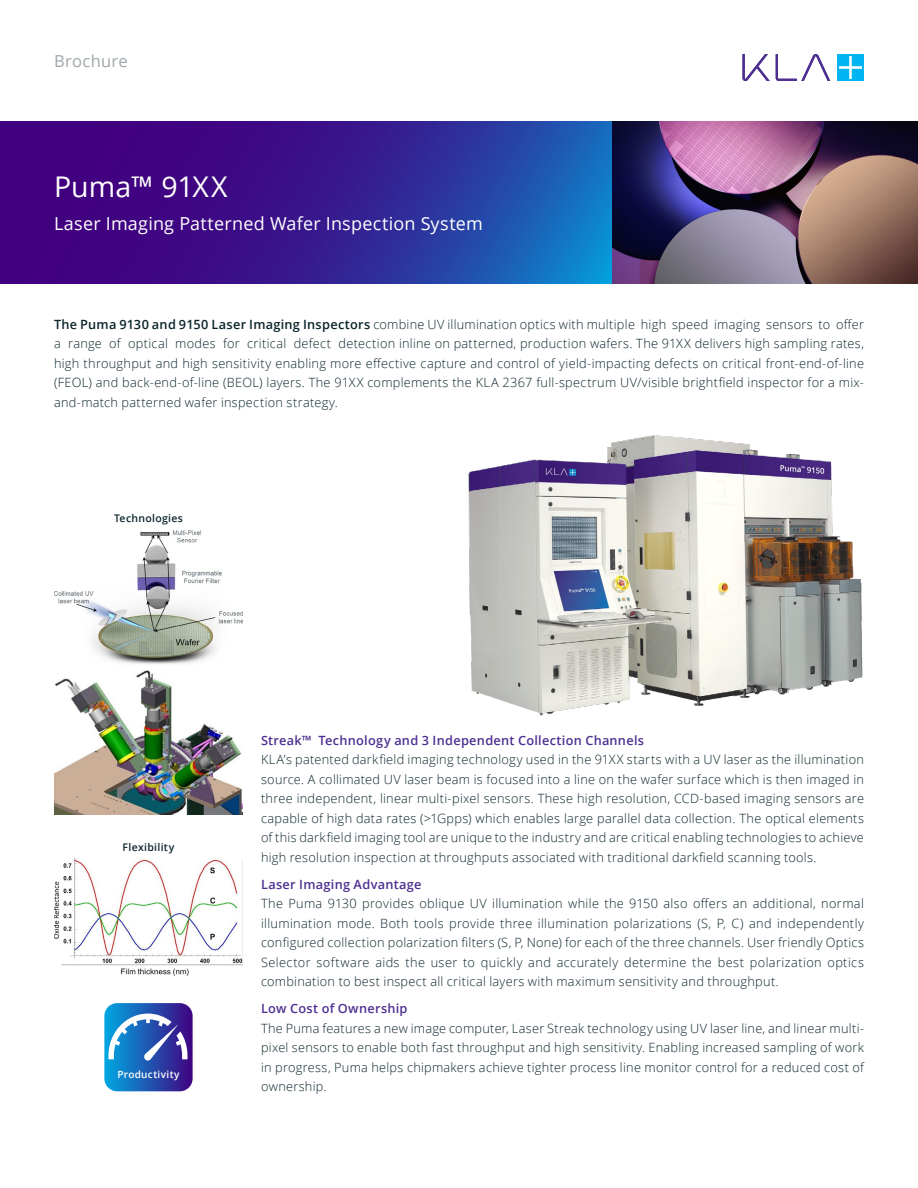
<style>
.page{position:relative;width:918px;height:1188px;background:#fff}
.page>*{position:absolute;margin:0;border:0;box-sizing:border-box;transform-origin:0 0}
.t1{font:28.5px "Open Sans";letter-spacing:.005em;color:#fff}
.t2{font:18px "Open Sans";letter-spacing:.01em;color:#fff}
.t3{font:16.5px "Open Sans";letter-spacing:.02em;color:#9fa7ab}
.t4{font:300 12.75px/19.5px "Open Sans";letter-spacing:.02em;color:#0b242c;text-align:justify}
.t5{font:600 12.75px "Open Sans";letter-spacing:.02em;color:#4e2f91}
.t6{font:600 10.5px "Open Sans";letter-spacing:.03em;color:#0b242c}
.t7{font:600 10.05px "Open Sans";letter-spacing:.03em;color:#fff}
.s1{font-weight:600}
</style>
<div class="page">
<img style="left:612px;top:122px;width:306px;height:162px">
<svg style="left:0;top:122px;width:612px;height:162px;background:#332293"></svg>
<svg style="left:776px;top:54px;width:54px;height:27px"></svg>
<svg style="left:742px;top:54px;width:28px;height:27px"></svg>
<div style="left:837px;top:54px;width:27px;height:27px;background:#00b5f1"></div>
<svg style="left:839px;top:56px;width:23px;height:23px"></svg>
<svg style="left:104px;top:1003px;width:89px;height:88px;background:#3f6dbc"></svg>
<img style="left:54px;top:530px;width:189px;height:285px">
<img style="left:54px;top:858px;width:189px;height:118px">
<img style="left:468px;top:435px;width:395px;height:281px">
<p class="t3" style="left:54px;top:49px;width:75px">Brochure</p>
<h1 class="t1" style="left:54px;top:167px;width:175px">Puma™ 91XX</h1>
<h2 class="t2" style="left:54px;top:211px;width:430px">Laser Imaging Patterned Wafer Inspection System</h2>
<p class="t4" style="left:54px;top:314px;width:812px"><span class="s1">The Puma 9130 and 9150 Laser Imaging Inspectors</span> combine UV illumination optics with multiple high speed imaging sensors to offer a range of optical modes for critical defect detection inline on patterned, production wafers. The 91XX delivers high sampling rates, high throughput and high sensitivity enabling more effective capture and control of yield-impacting defects on critical front-end-of-line (FEOL) and back-end-of-line (BEOL) layers. The 91XX complements the KLA 2367 full-spectrum UV/visible brightfield inspector for a mix&shy;and-match patterned wafer inspection strategy.</p>
<p class="t6" style="left:114px;top:511px;width:70px">Technologies</p>
<p class="t6" style="left:123px;top:840px;width:53px">Flexibility</p>
<p class="t7" style="left:117px;top:1068px;width:64px">Productivity</p>
<p class="t5" style="left:261px;top:731px;width:385px">Streak™ Technology and 3 Independent Collection Channels</p>
<p class="t4" style="left:261px;top:750px;width:605px">KLA’s patented darkfield imaging technology used in the 91XX starts with a UV laser as the illumination source. A collimated UV laser beam is focused into a line on the wafer surface which is then imaged in three independent, linear multi-pixel sensors. These high resolution, CCD-based imaging sensors are capable of high data rates (&gt;1Gpps) which enables large parallel data collection. The optical elements of this darkfield imaging tool are unique to the industry and are critical enabling technologies to achieve high resolution inspection at throughputs associated with traditional darkfield scanning tools.</p>
<p class="t5" style="left:261px;top:875px;width:162px">Laser Imaging Advantage</p>
<p class="t4" style="left:261px;top:894px;width:605px">The Puma 9130 provides oblique UV illumination while the 9150 also offers an additional, normal illumination mode. Both tools provide three illumination polarizations (S, P, C) and independently configured collection polarization filters (S, P, None) for each of the three channels. User friendly Optics Selector software aids the user to quickly and accurately determine the best polarization optics combination to best inspect all critical layers with maximum sensitivity and throughput.</p>
<p class="t5" style="left:261px;top:1000px;width:148px">Low Cost of Ownership</p>
<p class="t4" style="left:261px;top:1018px;width:605px">The Puma features a new image computer, Laser Streak technology using UV laser line, and linear multi&shy;pixel sensors to enable both fast throughput and high sensitivity. Enabling increased sampling of work in progress, Puma helps chipmakers achieve tighter process line monitor control for a reduced cost of ownership.</p>
</div>
